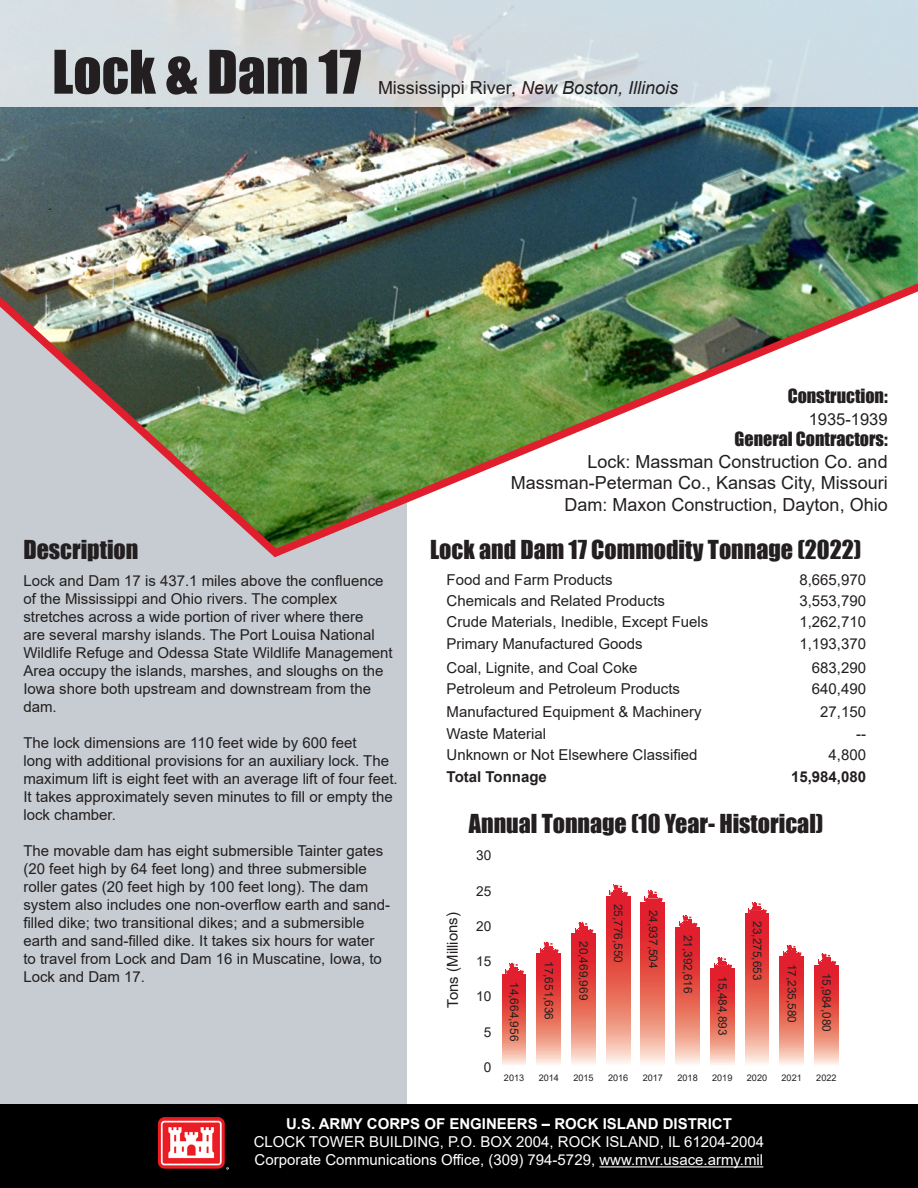
<style>
.page{position:relative;width:918px;height:1188px;background:#fff}
.page>*{position:absolute;margin:0;border:0;box-sizing:border-box;transform-origin:0 0}
.t1{font:55.5px "Impact";color:#231f20}
.t2{font:24px "Impact";color:#231f20}
.t3{font:18px "Arial";color:#231f20}
.t4{font:italic 18px "Arial";color:#231f20}
.t5{font:18px "Impact";color:#231f20}
.t6{font:16.5px "Arial";color:#231f20}
.t7{font:15px/18px "Arial";color:#231f20}
.t8{font:15px/18px "Arial";color:#fff}
.t9{font:700 15px "Arial";color:#fff}
.t10{font:700 15px "Arial";color:#231f20}
.t11{font:13.65px "Arial";color:#231f20}
.t12{font:11.85px "Arial";color:#231f20}
.t13{font:9.15px "Arial";color:#231f20}
.s1{font-style:normal}
</style>
<div class="page">
<div style="left:0;top:0;width:407px;height:1188px;background:#c6ccd1"></div>
<img style="left:0;top:106px;width:918px;height:452px">
<svg style="left:0;top:0;width:918px;height:106px;fill:#d2dce2"></svg>
<div style="left:0;top:1105px;width:918px;height:83px;background:#000"></div>
<svg style="left:505px;top:963px;width:19px;height:12px"></svg>
<svg style="left:502px;top:975px;width:24px;height:90px;background:#e8675f"></svg>
<svg style="left:540px;top:942px;width:19px;height:12px"></svg>
<svg style="left:537px;top:954px;width:24px;height:111px;background:#e86860"></svg>
<svg style="left:575px;top:922px;width:19px;height:12px"></svg>
<svg style="left:572px;top:934px;width:23px;height:130px;background:#e8675f"></svg>
<svg style="left:610px;top:884px;width:18px;height:12px"></svg>
<svg style="left:606px;top:896px;width:24px;height:168px;background:#e8675f"></svg>
<svg style="left:644px;top:890px;width:19px;height:12px"></svg>
<svg style="left:641px;top:902px;width:24px;height:162px;background:#e8675f"></svg>
<svg style="left:679px;top:915px;width:19px;height:12px"></svg>
<svg style="left:676px;top:927px;width:23px;height:137px;background:#e8675f"></svg>
<svg style="left:714px;top:957px;width:18px;height:12px"></svg>
<svg style="left:710px;top:969px;width:24px;height:96px;background:#e8675f"></svg>
<svg style="left:748px;top:902px;width:19px;height:12px"></svg>
<svg style="left:745px;top:914px;width:24px;height:150px;background:#e8675f"></svg>
<svg style="left:783px;top:945px;width:19px;height:12px"></svg>
<svg style="left:780px;top:957px;width:24px;height:108px;background:#e86860"></svg>
<svg style="left:818px;top:954px;width:19px;height:11px"></svg>
<svg style="left:814px;top:965px;width:24px;height:100px;background:#e8675f"></svg>
<img style="left:157px;top:1117px;width:72px;height:53px">
<hr style="left:599px;top:1166px;width:164px;height:1px;background:#fff">
<p class="t1" style="left:52px;top:29px;width:311px">Lock &amp; Dam 17</p>
<p class="t4" style="left:378px;top:76px;width:302px"><span class="s1">Mississippi River,</span> New Boston, Illinois</p>
<p class="t5" style="left:788px;top:382px;width:101px">Construction:</p>
<p class="t6" style="left:809px;top:407px;width:80px">1935-1939</p>
<p class="t5" style="left:735px;top:425px;width:155px">General Contractors:</p>
<p class="t3" style="left:588px;top:449px;width:302px">Lock: Massman Construction Co. and</p>
<p class="t3" style="left:511px;top:471px;width:378px">Massman-Peterman Co., Kansas City, Missouri</p>
<p class="t3" style="left:565px;top:492px;width:325px">Dam: Maxon Construction, Dayton, Ohio</p>
<p class="t2" style="left:23px;top:531px;width:117px">Description</p>
<p class="t7" style="left:23px;top:571px;width:371px">Lock and Dam 17 is 437.1 miles above the confluence of the Mississippi and Ohio rivers. The complex stretches across a wide portion of river where there<br>are several marshy islands. The Port Louisa National Wildlife Refuge and Odessa State Wildlife Management Area occupy the islands, marshes, and sloughs on the Iowa shore both upstream and downstream from the dam.</p>
<p class="t7" style="left:23px;top:733px;width:376px">The lock dimensions are 110 feet wide by 600 feet<br>long with additional provisions for an auxiliary lock. The maximum lift is eight feet with an average lift of four feet.<br>It takes approximately seven minutes to fill or empty the lock chamber.</p>
<p class="t7" style="left:23px;top:841px;width:368px">The movable dam has eight submersible Tainter gates (20 feet high by 64 feet long) and three submersible roller gates (20 feet high by 100 feet long). The dam system also includes one non-overflow earth and sand&shy;filled dike; two transitional dikes; and a submersible earth and sand-filled dike. It takes six hours for water to travel from Lock and Dam 16 in Muscatine, Iowa, to Lock and Dam 17.</p>
<p class="t2" style="left:430px;top:530px;width:433px">Lock and Dam 17 Commodity Tonnage (2022)</p>
<p class="t7" style="left:447px;top:570px;width:167px">Food and Farm Products</p>
<p class="t7" style="left:799px;top:570px;width:68px">8,665,970</p>
<p class="t7" style="left:447px;top:592px;width:220px">Chemicals and Related Products</p>
<p class="t7" style="left:799px;top:592px;width:68px">3,553,790</p>
<p class="t7" style="left:447px;top:612px;width:263px">Crude Materials, Inedible, Except Fuels</p>
<p class="t7" style="left:799px;top:612px;width:68px">1,262,710</p>
<p class="t7" style="left:447px;top:635px;width:197px">Primary Manufactured Goods</p>
<p class="t7" style="left:799px;top:635px;width:68px">1,193,370</p>
<p class="t7" style="left:447px;top:658px;width:192px">Coal, Lignite, and Coal Coke</p>
<p class="t7" style="left:812px;top:658px;width:56px">683,290</p>
<p class="t7" style="left:447px;top:680px;width:235px">Petroleum and Petroleum Products</p>
<p class="t7" style="left:812px;top:680px;width:56px">640,490</p>
<p class="t7" style="left:447px;top:702px;width:257px">Manufactured Equipment &amp; Machinery</p>
<p class="t7" style="left:820px;top:702px;width:47px">27,150</p>
<p class="t7" style="left:447px;top:724px;width:101px">Waste Material</p>
<p class="t7" style="left:856px;top:724px;width:11px">--</p>
<p class="t7" style="left:447px;top:746px;width:252px">Unknown or Not Elsewhere Classified</p>
<p class="t7" style="left:829px;top:746px;width:39px">4,800</p>
<p class="t10" style="left:447px;top:766px;width:102px">Total Tonnage</p>
<p class="t10" style="left:791px;top:766px;width:77px">15,984,080</p>
<p class="t2" style="left:469px;top:805px;width:356px">Annual Tonnage (10 Year- Historical)</p>
<p class="t11" style="left:476px;top:846px;width:17px">30</p>
<p class="t7" style="left:443px;top:1008px;width:97px;rotate:-90deg">Tons (Millions)</p>
<p class="t11" style="left:476px;top:881px;width:17px">25</p>
<p class="t11" style="left:476px;top:917px;width:17px">20</p>
<p class="t11" style="left:476px;top:952px;width:17px">15</p>
<p class="t11" style="left:476px;top:987px;width:17px">10</p>
<p class="t11" style="left:484px;top:1023px;width:9px">5</p>
<p class="t11" style="left:484px;top:1058px;width:9px">0</p>
<p class="t12" style="left:523px;top:982px;width:61px;rotate:90deg">14,664,956</p>
<p class="t12" style="left:557px;top:961px;width:61px;rotate:90deg">17,651,636</p>
<p class="t12" style="left:592px;top:941px;width:61px;rotate:90deg">20,469,969</p>
<p class="t12" style="left:627px;top:904px;width:61px;rotate:90deg">25,776,550</p>
<p class="t12" style="left:661px;top:910px;width:61px;rotate:90deg">24,937,504</p>
<p class="t12" style="left:696px;top:935px;width:61px;rotate:90deg">21,392,616</p>
<p class="t12" style="left:731px;top:976px;width:61px;rotate:90deg">15,484,893</p>
<p class="t12" style="left:765px;top:921px;width:61px;rotate:90deg">23,275,653</p>
<p class="t12" style="left:800px;top:964px;width:61px;rotate:90deg">17,235,580</p>
<p class="t12" style="left:835px;top:973px;width:61px;rotate:90deg">15,984,080</p>
<p class="t13" style="left:504px;top:1072px;width:22px">2013</p>
<p class="t13" style="left:539px;top:1072px;width:22px">2014</p>
<p class="t13" style="left:573px;top:1072px;width:22px">2015</p>
<p class="t13" style="left:608px;top:1072px;width:22px">2016</p>
<p class="t13" style="left:643px;top:1072px;width:22px">2017</p>
<p class="t13" style="left:677px;top:1072px;width:22px">2018</p>
<p class="t13" style="left:712px;top:1072px;width:22px">2019</p>
<p class="t13" style="left:747px;top:1072px;width:22px">2020</p>
<p class="t13" style="left:782px;top:1072px;width:22px">2021</p>
<p class="t13" style="left:816px;top:1072px;width:22px">2022</p>
<p class="t9" style="left:286px;top:1114px;width:447px">U.S. ARMY CORPS OF ENGINEERS – ROCK ISLAND DISTRICT</p>
<p class="t8" style="left:254px;top:1133px;width:512px">CLOCK TOWER BUILDING, P.O. BOX 2004, ROCK ISLAND, IL 61204-2004<br>Corporate Communications Office, (309) 794-5729, www.mvr.usace.army.mil</p>
</div>
